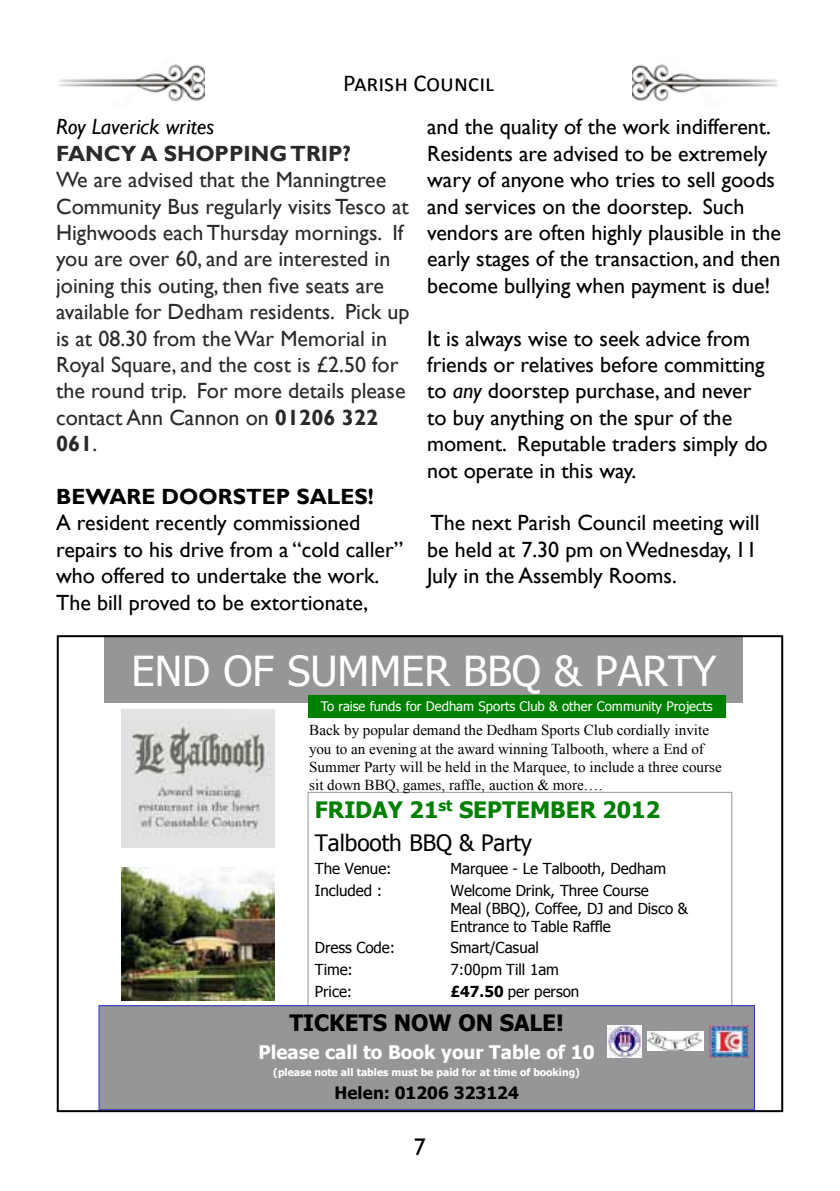
<style>
.page{position:relative;width:840px;height:1191px;background:#fff}
.page>*{position:absolute;margin:0;border:0;box-sizing:border-box;transform-origin:0 0}
.t1{font:41.4px "Tahoma";color:#fff}
.t2{font:24.2px "Calibri";color:#000}
.t3{font:24px "Gill Sans";color:#000}
.t4{font:700 22.6px/32.6px "Tahoma";letter-spacing:.005em;color:#008000}
.t5{font:700 22.6px "Tahoma";color:#000}
.t6{font:22px/26.4px "Gill Sans";color:#000}
.t7{font:22px/26.4px "Gill Sans";color:#2a2a2a}
.t8{font:700 22px "Gill Sans";color:#000}
.t9{font:700 22px "Gill Sans";color:#2a2a2a}
.t10{font:italic 22px "Gill Sans";color:#000}
.t11{font:700 18.8px "Tahoma";color:#fff}
.t12{font:700 17px "Tahoma";letter-spacing:.005em;color:#000}
.t13{font:15.2px/18px "Times New Roman";letter-spacing:.005em;color:#000}
.t14{font:15.2px/18px "Tahoma";letter-spacing:-.005em;color:#000}
.t15{font:13px "Tahoma";letter-spacing:-.005em;color:#fff}
.t16{font:700 10.4px "Tahoma";color:#fff}
.s1{font-weight:700}
.s2{font-style:italic}
.s3{font-weight:400;color:#000}
</style>
<div class="page">
<img style="left:59px;top:64px;width:145px;height:37px">
<img style="left:632px;top:64px;width:146px;height:37px">
<div style="left:105px;top:635px;width:637px;height:68px;background:#949698"></div>
<div style="left:99px;top:1005px;width:655px;height:104px;background:#949698"></div>
<div style="left:99px;top:1005px;width:655px;height:105px;border:1px solid #33c"></div>
<img style="left:709px;top:1025px;width:39px;height:33px">
<div style="left:307px;top:695px;width:418px;height:22px;background:#008000"></div>
<img style="left:122px;top:709px;width:152px;height:138px">
<img style="left:122px;top:867px;width:152px;height:133px">
<img style="left:607px;top:1025px;width:34px;height:32px">
<img style="left:647px;top:1031px;width:56px;height:19px">
<div style="left:57px;top:635px;width:725px;height:477px;border:2px solid #000"></div>
<p class="t2" style="left:343px;top:68px;width:152px">Parish Council</p>
<p class="t10" style="left:56px;top:114px;width:160px">Roy Laverick writes</p>
<p class="t9" style="left:56px;top:140px;width:296px">FANCY A SHOPPING TRIP?</p>
<p class="t7" style="left:56px;top:167px;width:354px">We are advised that the Manningtree Community Bus regularly visits Tesco at Highwoods each Thursday mornings. If you are over 60, and are interested in joining this outing, then five seats are available for Dedham residents. Pick up is at 08.30 from the War Memorial in Royal Square, and the cost is £2.50 for the round trip. For more details please contact Ann Cannon on <span class="s1">01206 322<br>061</span>.</p>
<p class="t8" style="left:56px;top:483px;width:319px">BEWARE DOORSTEP SALES!</p>
<p class="t6" style="left:56px;top:510px;width:348px">A resident recently commissioned repairs to his drive from a “cold caller” who offered to undertake the work.<br>The bill proved to be extortionate,</p>
<p class="t6" style="left:427px;top:114px;width:355px">and the quality of the work indifferent.<br>Residents are advised to be extremely wary of anyone who tries to sell goods and services on the doorstep. Such vendors are often highly plausible in the early stages of the transaction, and then become bullying when payment is due!</p>
<p class="t6" style="left:427px;top:325px;width:342px">It is always wise to seek advice from friends or relatives before committing to <span class="s2">any</span> doorstep purchase, and never to buy anything on the spur of the moment. Reputable traders simply do not operate in this way.</p>
<p class="t6" style="left:427px;top:510px;width:334px;text-align:justify">The next Parish Council meeting will be held at 7.30 pm on Wednesday, 11<br>July in the Assembly Rooms.</p>
<h1 class="t1" style="left:131px;top:643px;width:586px">END OF SUMMER BBQ &amp; PARTY</h1>
<p class="t15" style="left:321px;top:698px;width:393px">To raise funds for Dedham Sports Club &amp; other Community Projects</p>
<p class="t13" style="left:309px;top:721px;width:414px">Back by popular demand the Dedham Sports Club cordially invite you to an evening at the award winning Talbooth, where a End of Summer Party will be held in the Marquee, to include a three course sit down BBQ, games, raffle, auction &amp; more….</p>
<p class="t4" style="left:315px;top:792px;width:346px">FRIDAY 21<sup>st</sup> SEPTEMBER 2012<br><span class="s3">Talbooth BBQ &amp; Party</span></p>
<p class="t14" style="left:315px;top:858px;width:78px">The Venue:</p>
<p class="t14" style="left:450px;top:858px;width:217px">Marquee - Le Talbooth, Dedham</p>
<p class="t14" style="left:314px;top:880px;width:69px">Included :</p>
<p class="t14" style="left:450px;top:880px;width:239px">Welcome Drink, Three Course<br>Meal (BBQ), Coffee, DJ and Disco &amp;<br>Entrance to Table Raffle</p>
<p class="t14" style="left:315px;top:938px;width:82px">Dress Code:</p>
<p class="t14" style="left:450px;top:938px;width:90px">Smart/Casual</p>
<p class="t14" style="left:315px;top:959px;width:40px">Time:</p>
<p class="t14" style="left:450px;top:959px;width:110px">7:00pm Till 1am</p>
<p class="t14" style="left:315px;top:981px;width:39px">Price:</p>
<p class="t14" style="left:450px;top:981px;width:130px"><span class="s1">£47.50</span> per person</p>
<p class="t5" style="left:289px;top:1007px;width:276px">TICKETS NOW ON SALE!</p>
<p class="t11" style="left:258px;top:1039px;width:337px">Please call to Book your Table of 10</p>
<p class="t16" style="left:273px;top:1065px;width:308px">(please note all tables must be paid for at time of booking)</p>
<p class="t12" style="left:334px;top:1081px;width:186px">Helen: 01206 323124</p>
<p class="t3" style="left:414px;top:1132px;width:13px">7</p>
</div>
